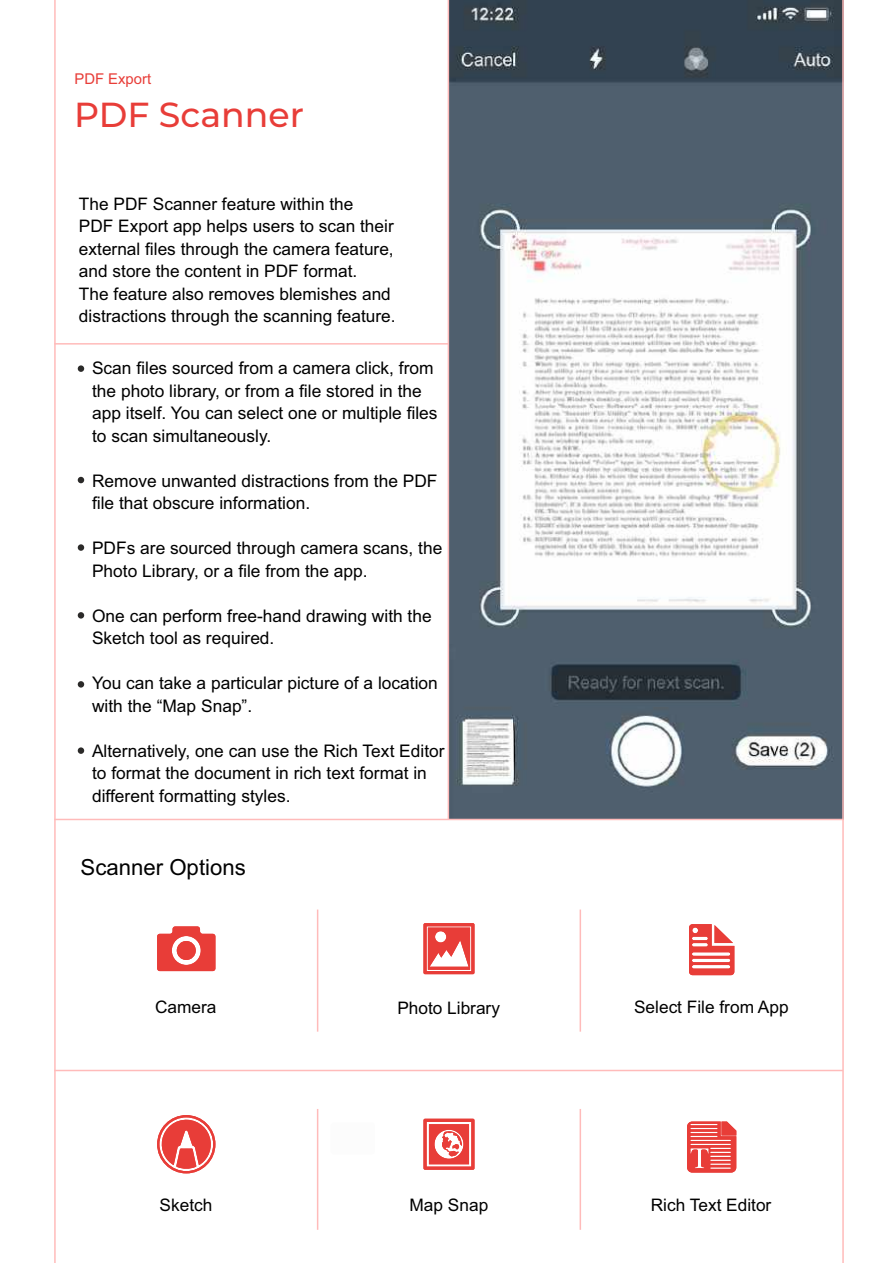
<style>
.page{position:relative;width:893px;height:1263px;background:#fff}
.page>*{position:absolute;margin:0;border:0;box-sizing:border-box;transform-origin:0 0}
.t1{font:500 34.65px "Montserrat";color:#e83d38}
.t2{font:22.2px "Arial";color:#000}
.t3{font:17.4px/22.5px "Arial";color:#000}
.t4{font:17.25px/22.5px "Arial";color:#000}
.t5{font:14.85px "Arial";color:#e83d38}
</style>
<div class="page">
<img style="left:449px;top:0;width:393px;height:819px">
<hr style="left:54px;top:819px;width:790px;height:1px;background:#ffbbba">
<hr style="left:54px;top:343px;width:394px;height:2px;background:#ffbbba">
<hr style="left:842px;top:0;width:2px;height:1263px;background:#ffbbba">
<hr style="left:448px;top:0;width:1px;height:819px;background:#ffbbba">
<hr style="left:317px;top:909px;width:1px;height:123px;background:#ffbbba">
<hr style="left:317px;top:1109px;width:1px;height:121px;background:#ffbbba">
<hr style="left:580px;top:909px;width:1px;height:123px;background:#ffbbba">
<hr style="left:580px;top:1109px;width:1px;height:121px;background:#ffbbba">
<hr style="left:54px;top:0;width:2px;height:1263px;background:#ffbbba">
<hr style="left:54px;top:1070px;width:789px;height:1px;background:#ffbbba">
<svg style="left:423px;top:923px;width:51px;height:51px"></svg>
<svg style="left:157px;top:1115px;width:58px;height:58px"></svg>
<svg style="left:157px;top:926px;width:58px;height:45px"></svg>
<svg style="left:689px;top:924px;width:45px;height:51px"></svg>
<svg style="left:687px;top:1121px;width:49px;height:51px;background:#ec6561"></svg>
<svg style="left:423px;top:1119px;width:51px;height:51px"></svg>
<div style="left:78px;top:365px;width:6px;height:7px;background:#2b2a29;border-radius:50%"></div>
<svg style="left:78px;top:477px;width:6px;height:6px"></svg>
<div style="left:78px;top:544px;width:6px;height:7px;background:#2b2a29;border-radius:50%"></div>
<div style="left:78px;top:612px;width:6px;height:7px;background:#2b2a29;border-radius:50%"></div>
<div style="left:78px;top:681px;width:6px;height:7px;background:#2b2a29;border-radius:50%"></div>
<div style="left:78px;top:747px;width:6px;height:7px;background:#2b2a29;border-radius:50%"></div>
<p class="t5" style="left:74px;top:73px;width:78px">PDF Export</p>
<h1 class="t1" style="left:74px;top:93px;width:231px">PDF Scanner</h1>
<p class="t4" style="left:79px;top:194px;width:318px">The PDF Scanner feature within the<br>PDF Export app helps users to scan their external files through the camera feature, and store the content in PDF format.<br>The feature also removes blemishes and distractions through the scanning feature.</p>
<p class="t3" style="left:92px;top:359px;width:347px">Scan files sourced from a camera click, from the photo library, or from a file stored in the app itself. You can select one or multiple files to scan simultaneously.</p>
<p class="t3" style="left:92px;top:471px;width:347px">Remove unwanted distractions from the PDF file that obscure information.</p>
<p class="t3" style="left:92px;top:539px;width:352px">PDFs are sourced through camera scans, the<br>Photo Library, or a file from the app.</p>
<p class="t3" style="left:92px;top:606px;width:341px">One can perform free-hand drawing with the<br>Sketch tool as required.</p>
<p class="t3" style="left:92px;top:674px;width:347px">You can take a particular picture of a location with the “Map Snap”.</p>
<p class="t3" style="left:92px;top:741px;width:354px">Alternatively, one can use the Rich Text Editor to format the document in rich text format in different formatting styles.</p>
<p class="t2" style="left:81px;top:858px;width:167px">Scanner Options</p>
<p class="t4" style="left:155px;top:997px;width:63px">Camera</p>
<p class="t4" style="left:397px;top:998px;width:104px">Photo Library</p>
<p class="t4" style="left:634px;top:997px;width:156px">Select File from App</p>
<p class="t4" style="left:160px;top:1195px;width:54px">Sketch</p>
<p class="t4" style="left:410px;top:1195px;width:80px">Map Snap</p>
<p class="t4" style="left:651px;top:1195px;width:122px">Rich Text Editor</p>
</div>
